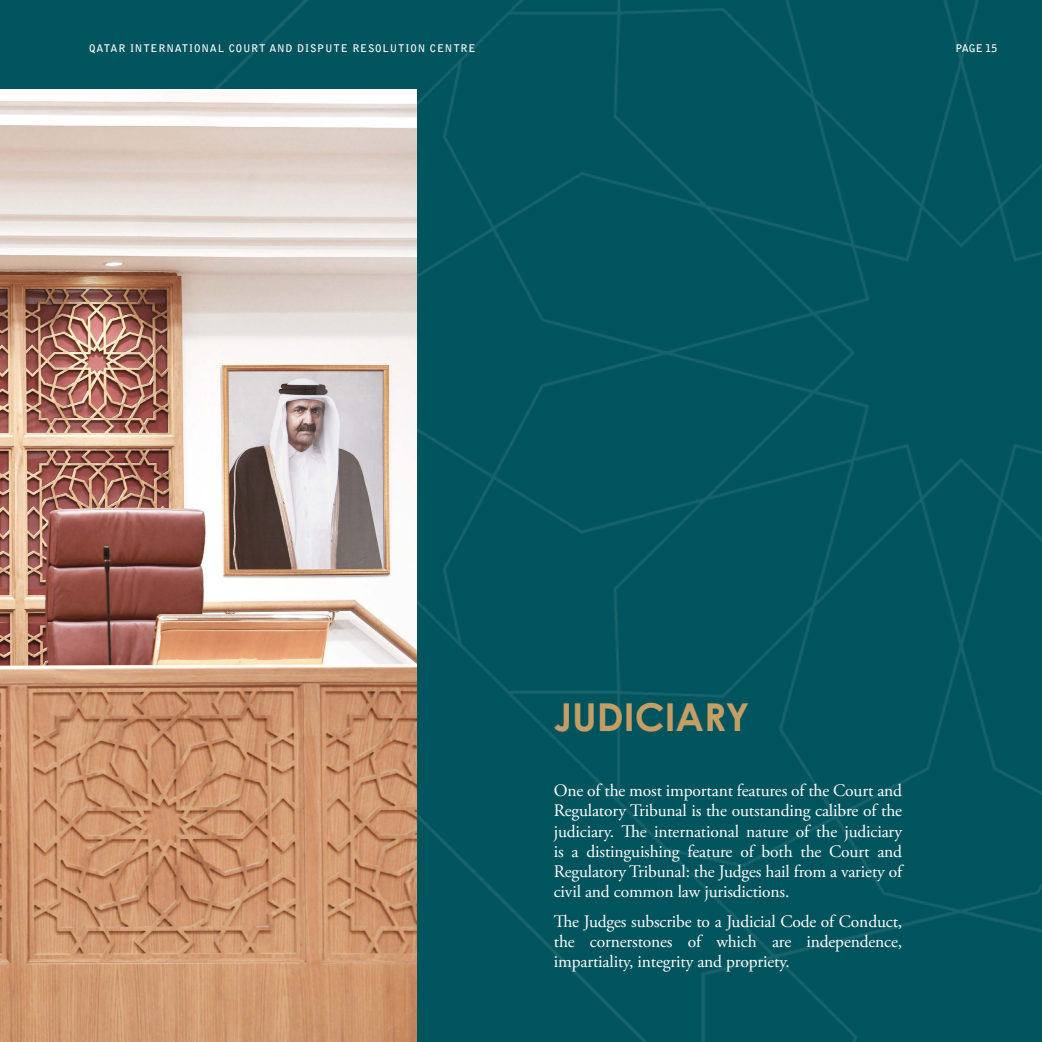
<style>
.page{position:relative;width:1042px;height:1042px;background:#00545e}
.page>*{position:absolute;margin:0;border:0;box-sizing:border-box;transform-origin:0 0}
.head_line{font:700 38.5px "Century Gothic Pro";color:#c59e65}
.body_copy{font:17.5px/20.1px "Adobe Garamond Pro";letter-spacing:-.01em;color:#fff;text-align:justify}
.t1{font:700 10.5px "Bell Gothic Std";letter-spacing:.08em;color:#fff}
</style>
<div class="page">
<img style="left:0;top:89px;width:417px;height:953px">
<p class="t1" style="left:89px;top:42px;width:388px">QATAR INTERNATIONAL COURT AND DISPUTE RESOLUTION CENTRE</p>
<p class="t1" style="left:955px;top:42px;width:43px">PAGE 15</p>
<p class="head_line" style="left:554px;top:693px;width:197px">JUDICIARY</p>
<p class="body_copy" style="left:554px;top:781px;width:350px">One of the most important features of the Court and Regulatory Tribunal is the outstanding calibre of the judiciary. The international nature of the judiciary is a distinguishing feature of both the Court and Regulatory Tribunal: the Judges hail from a variety of civil and common law jurisdictions.</p>
<p class="body_copy" style="left:554px;top:912px;width:350px">The Judges subscribe to a Judicial Code of Conduct, the cornerstones of which are independence, impartiality, integrity and propriety.</p>
</div>
